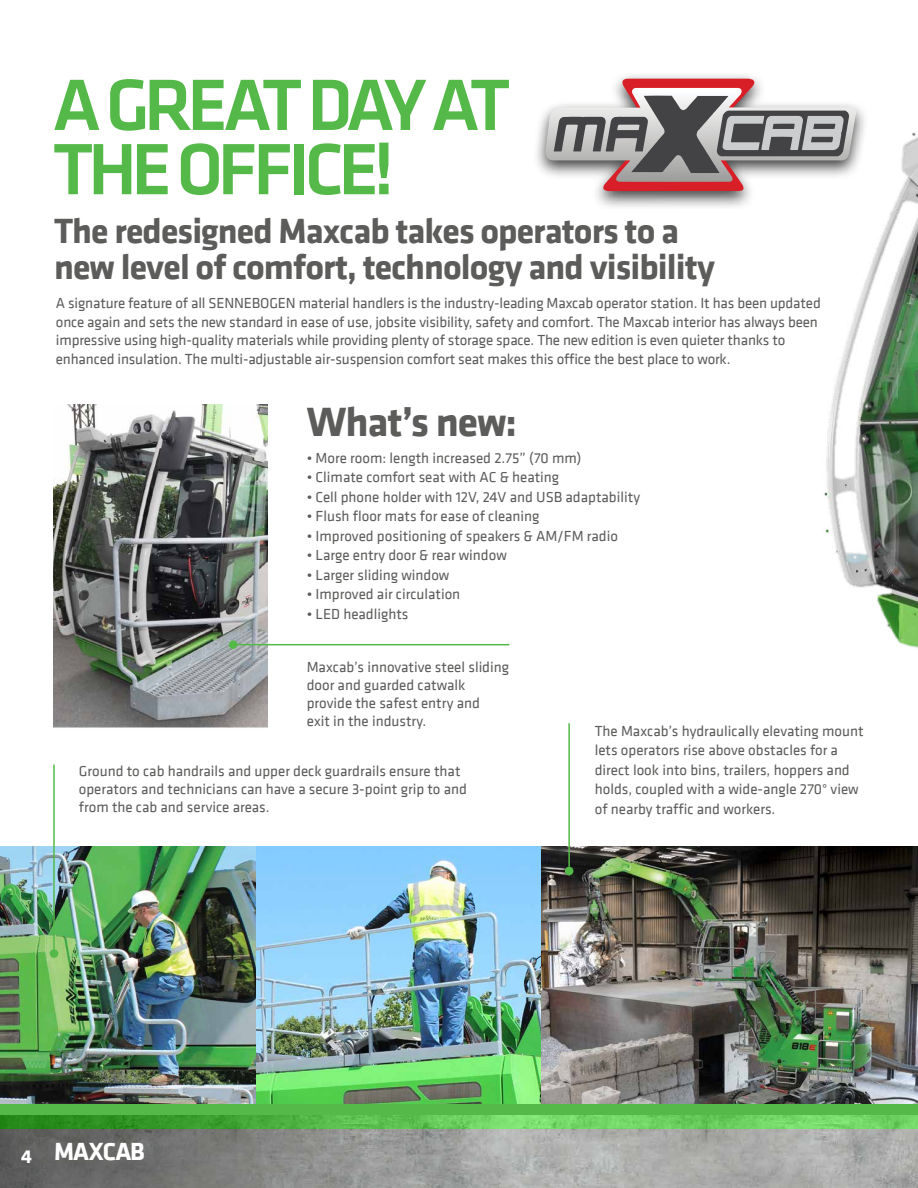
<style>
.page{position:relative;width:918px;height:1188px;background:#fff}
.page>*{position:absolute;margin:0;border:0;box-sizing:border-box;transform-origin:0 0}
.t1{font:500 75.3px/64.3px "Klavika";letter-spacing:-.075em;color:#54b948}
.t2{font:700 42px "Klavika";letter-spacing:-.025em;color:#5c5c5b}
.t3{font:700 36px/36px "Klavika";letter-spacing:-.025em;color:#5c5c5b}
.t4{font:700 25.5px "Klavika";letter-spacing:-.035em;color:#fff}
.t5{font:15px/18px "Klavika";color:#5c5c5b}
</style>
<div class="page">
<img style="left:523px;top:846px;width:395px;height:259px">
<img style="left:255px;top:847px;width:285px;height:258px">
<img style="left:0;top:847px;width:255px;height:258px">
<img style="left:523px;top:1129px;width:395px;height:59px">
<svg style="left:0;top:1129px;width:523px;height:59px"></svg>
<svg style="left:0;top:1115px;width:918px;height:14px"></svg>
<div style="left:0;top:1105px;width:918px;height:10px;background:#54b948"></div>
<img style="left:53px;top:405px;width:214px;height:323px">
<div style="left:532px;top:71px;width:337px;height:140px;background:#000;opacity:.75"></div>
<svg style="left:546px;top:79px;width:256px;height:112px"></svg>
<hr style="left:568px;top:723px;width:2px;height:144px;background:#54b948">
<div style="left:565px;top:867px;width:8px;height:8px;background:#54b948;border-radius:50%"></div>
<hr style="left:53px;top:765px;width:2px;height:184px;background:#54b948">
<div style="left:50px;top:949px;width:8px;height:9px;background:#54b948;border-radius:50%"></div>
<hr style="left:237px;top:644px;width:272px;height:1px;background:#54b948">
<div style="left:229px;top:640px;width:8px;height:9px;background:#54b948;border-radius:50%"></div>
<img style="left:802px;top:71px;width:116px;height:578px">
<h1 class="t1" style="left:52px;top:73px;width:460px">A GREAT DAY AT<br>THE OFFICE!</h1>
<h3 class="t3" style="left:54px;top:211px;width:663px">The redesigned Maxcab takes operators to a new level of comfort, technology and visibility</h3>
<p class="t5" style="left:56px;top:293px;width:766px;line-height:18.8px">A signature feature of all SENNEBOGEN material handlers is the industry-leading Maxcab operator station. It has been updated once again and sets the new standard in ease of use, jobsite visibility, safety and comfort. The Maxcab interior has always been impressive using high-quality materials while providing plenty of storage space. The new edition is even quieter thanks to enhanced insulation. The multi-adjustable air-suspension comfort seat makes this office the best place to work.</p>
<h2 class="t2" style="left:307px;top:392px;width:212px">What’s new:</h2>
<p class="t5" style="left:307px;top:448px;width:276px">• More room: length increased 2.75” (70 mm)</p>
<p class="t5" style="left:307px;top:468px;width:254px">• Climate comfort seat with AC &amp; heating</p>
<p class="t5" style="left:307px;top:487px;width:335px">• Cell phone holder with 12V, 24V and USB adaptability</p>
<p class="t5" style="left:307px;top:507px;width:234px">• Flush floor mats for ease of cleaning</p>
<p class="t5" style="left:307px;top:526px;width:313px">• Improved positioning of speakers &amp; AM/FM radio</p>
<p class="t5" style="left:307px;top:546px;width:202px">• Large entry door &amp; rear window</p>
<p class="t5" style="left:307px;top:565px;width:144px">• Larger sliding window</p>
<p class="t5" style="left:307px;top:585px;width:155px">• Improved air circulation</p>
<p class="t5" style="left:307px;top:604px;width:103px">• LED headlights</p>
<p class="t5" style="left:307px;top:657px;width:204px">Maxcab’s innovative steel sliding door and guarded catwalk provide the safest entry and<br>exit in the industry.</p>
<p class="t5" style="left:79px;top:761px;width:390px">Ground to cab handrails and upper deck guardrails ensure that operators and technicians can have a secure 3-point grip to and from the cab and service areas.</p>
<p class="t5" style="left:595px;top:720px;width:270px;line-height:19.5px">The Maxcab’s hydraulically elevating mount lets operators rise above obstacles for a direct look into bins, trailers, hoppers and holds, coupled with a wide-angle 270° view of nearby traffic and workers.</p>
<h3 class="t4" style="left:21px;top:1133px;width:125px"><sub>4</sub> MAXCAB</h3>
</div>
